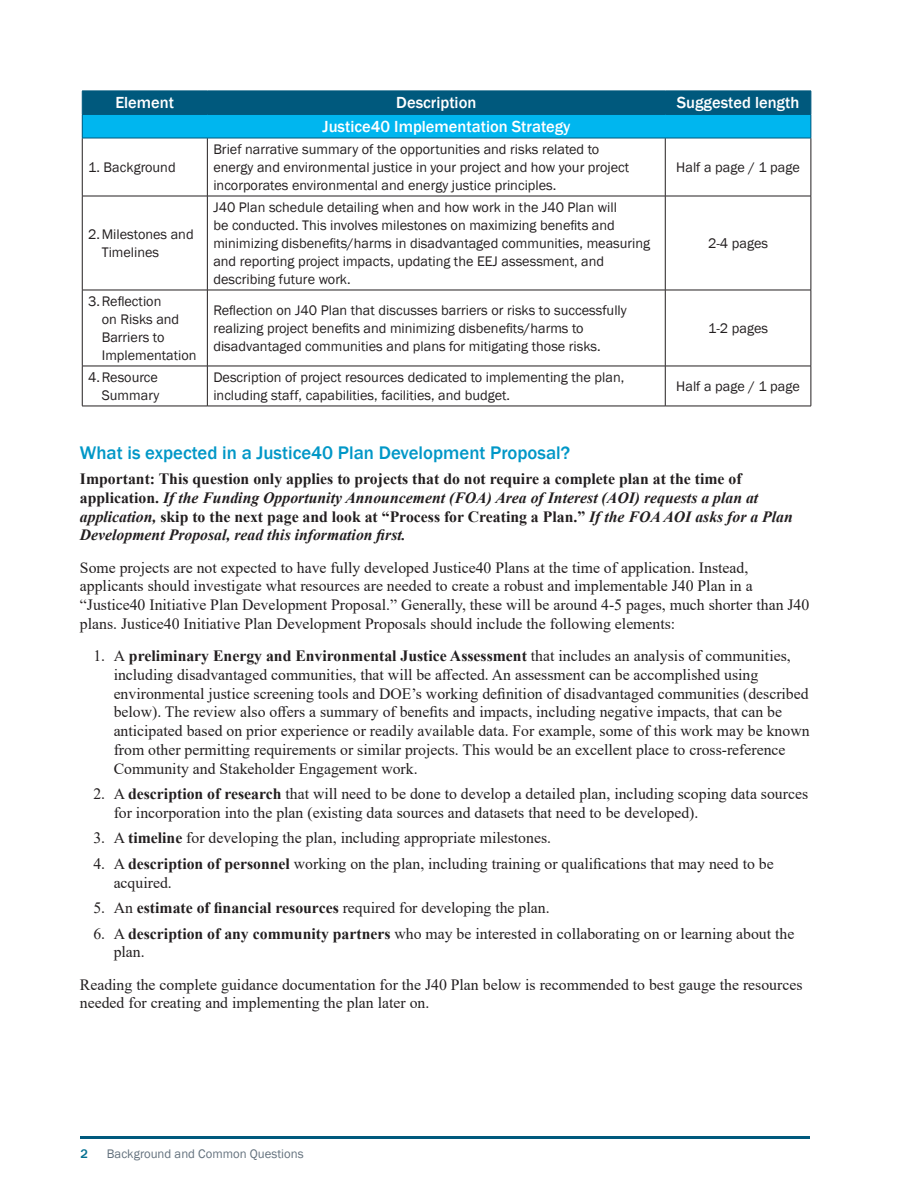
<style>
.page{position:relative;width:918px;height:1188px;background:#fff}
.page>*{position:absolute;margin:0;border:0;box-sizing:border-box;transform-origin:0 0}
.t1{font:500 18.75px "Franklin Gothic";color:#0097c7}
.table_head{font:500 16.5px "Franklin Gothic";color:#fff}
.body_text{font:15.75px/18.8px "Times New Roman";color:#231f20}
.body_text-2{font:italic 700 15.75px/18.8px "Times New Roman";color:#231f20}
.table_body{font:14.25px/18px "Franklin Gothic";color:#231f20}
.t2{font:12.75px "Franklin Gothic";color:#63717d}
.t3{font:500 12.75px "Franklin Gothic";color:#047092}
.s1{font-style:normal}
.s2{font-weight:700}
</style>
<div class="page">
<hr style="left:80px;top:1137px;width:730px;height:2px;background:#00597d">
<hr style="left:82px;top:138px;width:1px;height:58px;background:#231f20">
<hr style="left:207px;top:138px;width:1px;height:58px;background:#231f20">
<hr style="left:665px;top:138px;width:1px;height:58px;background:#231f20">
<hr style="left:811px;top:138px;width:1px;height:58px;background:#231f20">
<hr style="left:82px;top:196px;width:125px;height:1px;background:#231f20">
<hr style="left:82px;top:196px;width:1px;height:94px;background:#231f20">
<hr style="left:207px;top:196px;width:458px;height:1px;background:#231f20">
<hr style="left:207px;top:196px;width:1px;height:94px;background:#231f20">
<hr style="left:665px;top:196px;width:146px;height:1px;background:#231f20">
<hr style="left:665px;top:196px;width:1px;height:94px;background:#231f20">
<hr style="left:811px;top:196px;width:1px;height:94px;background:#231f20">
<hr style="left:82px;top:290px;width:125px;height:1px;background:#231f20">
<hr style="left:82px;top:290px;width:1px;height:76px;background:#231f20">
<hr style="left:207px;top:290px;width:458px;height:1px;background:#231f20">
<hr style="left:207px;top:290px;width:1px;height:76px;background:#231f20">
<hr style="left:665px;top:290px;width:146px;height:1px;background:#231f20">
<hr style="left:665px;top:290px;width:1px;height:76px;background:#231f20">
<hr style="left:811px;top:290px;width:1px;height:76px;background:#231f20">
<hr style="left:82px;top:366px;width:125px;height:1px;background:#231f20">
<hr style="left:82px;top:366px;width:1px;height:40px;background:#231f20">
<hr style="left:207px;top:366px;width:458px;height:1px;background:#231f20">
<hr style="left:207px;top:366px;width:1px;height:40px;background:#231f20">
<hr style="left:665px;top:366px;width:146px;height:1px;background:#231f20">
<hr style="left:665px;top:366px;width:1px;height:40px;background:#231f20">
<hr style="left:811px;top:366px;width:1px;height:40px;background:#231f20">
<hr style="left:82px;top:406px;width:125px;height:1px;background:#231f20">
<hr style="left:207px;top:406px;width:458px;height:1px;background:#231f20">
<hr style="left:665px;top:406px;width:146px;height:1px;background:#231f20">
<svg style="left:82px;top:91px;width:730px;height:47px;background:#0085b3"></svg>
<hr style="left:82px;top:138px;width:125px;height:1px;background:#00597d">
<hr style="left:207px;top:138px;width:458px;height:1px;background:#00597d">
<hr style="left:665px;top:138px;width:146px;height:1px;background:#00597d">
<p class="table_head" style="left:115px;top:93px;width:60px">Element</p>
<p class="table_head" style="left:396px;top:93px;width:82px">Description</p>
<p class="table_head" style="left:677px;top:93px;width:124px">Suggested length</p>
<p class="table_head" style="left:323px;top:116px;width:249px">Justice40 Implementation Strategy</p>
<p class="table_body" style="left:88px;top:159px;width:89px">1. Background</p>
<p class="table_body" style="left:213px;top:141px;width:417px">Brief narrative summary of the opportunities and risks related to energy and environmental justice in your project and how your project incorporates environmental and energy justice principles.</p>
<p class="table_body" style="left:676px;top:159px;width:125px">Half a page / 1 page</p>
<p class="table_body" style="left:102px;top:226px;width:93px;text-indent:-13px">2.Milestones and<br>Timelines</p>
<p class="table_body" style="left:213px;top:199px;width:438px">J40 Plan schedule detailing when and how work in the J40 Plan will<br>be conducted. This involves milestones on maximizing benefits and minimizing disbenefits/harms in disadvantaged communities, measuring and reporting project impacts, updating the EEJ assessment, and describing future work.</p>
<p class="table_body" style="left:102px;top:293px;width:96px;text-indent:-13px">3.Reflection<br>on Risks and<br>Barriers to<br>Implementation</p>
<p class="table_body" style="left:213px;top:302px;width:415px">Reflection on J40 Plan that discusses barriers or risks to successfully realizing project benefits and minimizing disbenefits/harms to disadvantaged communities and plans for mitigating those risks.</p>
<p class="table_body" style="left:708px;top:235px;width:62px">2-4 pages</p>
<p class="table_body" style="left:708px;top:320px;width:62px">1-2 pages</p>
<p class="table_body" style="left:88px;top:369px;width:73px;text-align:right">4.Resource<br>Summary</p>
<p class="table_body" style="left:213px;top:369px;width:412px">Description of project resources dedicated to implementing the plan, including staff, capabilities, facilities, and budget.</p>
<p class="table_body" style="left:676px;top:378px;width:125px">Half a page / 1 page</p>
<h2 class="t1" style="left:80px;top:441px;width:492px">What is expected in a Justice40 Plan Development Proposal?</h2>
<p class="body_text-2" style="left:80px;top:469px;width:715px"><span class="s1">Important: This question only applies to projects that do not require a complete plan at the time of application.</span> If the Funding Opportunity Announcement (FOA) Area of Interest (AOI) requests a plan at application, <span class="s1">skip to the next page and look at “Process for Creating a Plan.”</span> If the FOA AOI asks for a Plan Development Proposal, read this information first.</p>
<p class="body_text" style="left:80px;top:557px;width:731px">Some projects are not expected to have fully developed Justice40 Plans at the time of application. Instead, applicants should investigate what resources are needed to create a robust and implementable J40 Plan in a “Justice40 Initiative Plan Development Proposal.” Generally, these will be around 4-5 pages, much shorter than J40 plans. Justice40 Initiative Plan Development Proposals should include the following elements:</p>
<p class="body_text" style="left:114px;top:646px;width:697px;text-indent:-20px">1. A <span class="s2">preliminary Energy and Environmental Justice Assessment</span> that includes an analysis of communities, including disadvantaged communities, that will be affected. An assessment can be accomplished using environmental justice screening tools and DOE’s working definition of disadvantaged communities (described below). The review also offers a summary of benefits and impacts, including negative impacts, that can be anticipated based on prior experience or readily available data. For example, some of this work may be known from other permitting requirements or similar projects. This would be an excellent place to cross-reference Community and Stakeholder Engagement work.</p>
<p class="body_text" style="left:114px;top:784px;width:696px;text-indent:-20px">2. A <span class="s2">description of research</span> that will need to be done to develop a detailed plan, including scoping data sources for incorporation into the plan (existing data sources and datasets that need to be developed).</p>
<p class="body_text" style="left:93px;top:828px;width:459px">3. A <span class="s2">timeline</span> for developing the plan, including appropriate milestones.</p>
<p class="body_text" style="left:114px;top:854px;width:662px;text-indent:-20px">4. A <span class="s2">description of personnel</span> working on the plan, including training or qualifications that may need to be acquired.</p>
<p class="body_text" style="left:93px;top:898px;width:458px">5. An <span class="s2">estimate of financial resources</span> required for developing the plan.</p>
<p class="body_text" style="left:114px;top:923px;width:682px;text-indent:-20px">6. A <span class="s2">description of any community partners</span> who may be interested in collaborating on or learning about the plan.</p>
<p class="body_text" style="left:80px;top:974px;width:724px">Reading the complete guidance documentation for the J40 Plan below is recommended to best gauge the resources needed for creating and implementing the plan later on.</p>
<p class="t3" style="left:80px;top:1146px;width:9px">2</p>
<p class="t2" style="left:107px;top:1146px;width:198px">Background and Common Questions</p>
</div>
